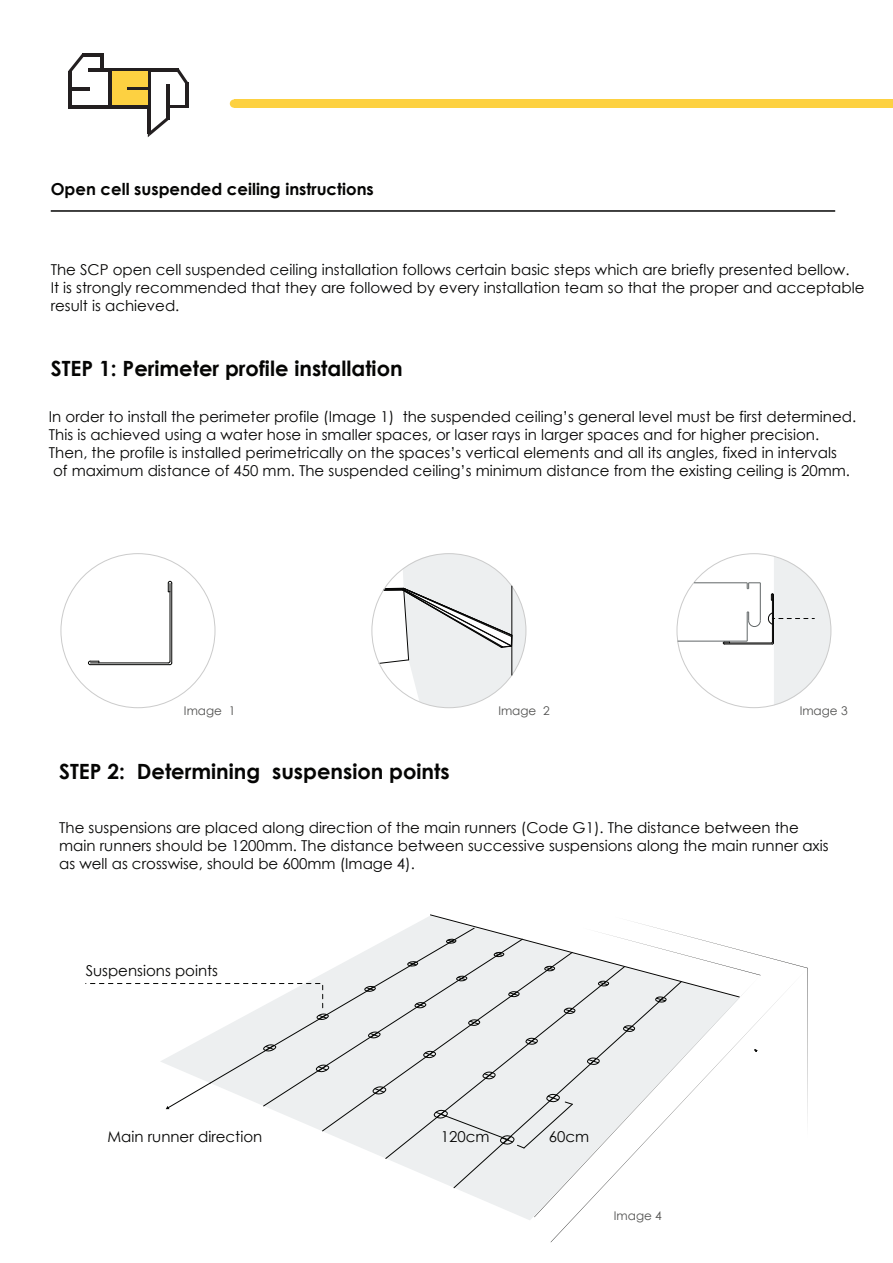
<style>
.page{position:relative;width:893px;height:1263px;background:#fff}
.page>*{position:absolute;margin:0;border:0;box-sizing:border-box;transform-origin:0 0}
.t1{font:700 21px "Century Gothic";color:#050504}
.t2{font:700 16.5px "Century Gothic";color:#050504}
.t3{font:15px/18px "Century Gothic";color:#050504}
.t4{font:12px "Century Gothic";color:#50504f}
</style>
<div class="page">
<hr style="left:724px;top:643px;width:47px;height:1px;background:#050504">
<hr style="left:724px;top:644px;width:48px;height:1px;background:#050504">
<svg style="left:723px;top:642px;width:7px;height:2px"></svg>
<svg style="left:768px;top:557px;width:63px;height:148px"></svg>
<svg style="left:379px;top:554px;width:147px;height:154px"></svg>
<hr style="left:512px;top:586px;width:1px;height:89px;background:#050504">
<hr style="left:90px;top:663px;width:78px;height:1px;background:#040503">
<hr style="left:90px;top:664px;width:80px;height:1px;background:#040503">
<hr style="left:170px;top:583px;width:1px;height:78px;background:#040503">
<svg style="left:88px;top:661px;width:12px;height:4px"></svg>
<svg style="left:168px;top:581px;width:4px;height:11px"></svg>
<svg style="left:168px;top:661px;width:4px;height:4px"></svg>
<hr style="left:171px;top:583px;width:1px;height:80px;background:#040503">
<svg style="left:400px;top:1164px;width:135px;height:56px"></svg>
<div style="left:453px;top:1164px;width:81px;height:24px;background:#edeff0"></div>
<hr style="left:51px;top:210px;width:784px;height:2px;background:#050504">
<svg style="left:551px;top:1164px;width:73px;height:78px"></svg>
<svg style="left:85px;top:914px;width:723px;height:250px"></svg>
<hr style="left:760px;top:583px;width:1px;height:38px;background:#626768">
<svg style="left:747px;top:612px;width:14px;height:29px"></svg>
<svg style="left:747px;top:582px;width:13px;height:7px"></svg>
<hr style="left:694px;top:582px;width:53px;height:1px;background:#626768">
<hr style="left:678px;top:641px;width:69px;height:1px;background:#626768">
<hr style="left:100px;top:53px;width:3px;height:15px;background:#231f20">
<hr style="left:82px;top:53px;width:18px;height:4px;background:#231f20">
<svg style="left:68px;top:54px;width:16px;height:19px"></svg>
<svg style="left:148px;top:118px;width:21px;height:19px"></svg>
<hr style="left:68px;top:71px;width:3px;height:37px;background:#231f20">
<hr style="left:71px;top:87px;width:19px;height:3px;background:#231f20">
<hr style="left:71px;top:105px;width:77px;height:3px;background:#231f20">
<hr style="left:88px;top:68px;width:91px;height:3px;background:#231f20">
<hr style="left:109px;top:71px;width:3px;height:34px;background:#231f20">
<hr style="left:126px;top:87px;width:22px;height:3px;background:#231f20">
<hr style="left:148px;top:71px;width:3px;height:63px;background:#231f20">
<hr style="left:166px;top:84px;width:3px;height:35px;background:#231f20">
<hr style="left:185px;top:82px;width:3px;height:26px;background:#231f20">
<svg style="left:176px;top:69px;width:12px;height:14px"></svg>
<hr style="left:169px;top:105px;width:16px;height:3px;background:#231f20">
<div style="left:112px;top:71px;width:36px;height:16px;background:#fdd141"></div>
<hr style="left:112px;top:87px;width:14px;height:3px;background:#fdd141">
<div style="left:112px;top:90px;width:36px;height:15px;background:#fdd141"></div>
<div style="left:234px;top:99px;width:658px;height:9px;background:#fdd141"></div>
<div style="left:230px;top:99px;width:8px;height:9px;background:#fdd141;border-radius:50%"></div>
<p class="t2" style="left:51px;top:182px;width:325px">Open cell suspended ceiling instructions</p>
<p class="t3" style="left:51px;top:262px;width:815px">The SCP open cell suspended ceiling installation follows certain basic steps which are briefly presented bellow.<br>It is strongly recommended that they are followed by every installation team so that the proper and acceptable result is achieved.</p>
<h1 class="t1" style="left:51px;top:360px;width:353px">STEP 1: Perimeter profile installation</h1>
<p class="t3" style="left:49px;top:409px;width:809px">In order to install the perimeter profile (Image 1) the suspended ceiling’s general level must be first determined.<br>This is achieved using a water hose in smaller spaces, or laser rays in larger spaces and for higher precision.<br>Then, the profile is installed perimetrically on the spaces’s vertical elements and all its angles, fixed in intervals<br>of maximum distance of 450 mm. The suspended ceiling’s minimum distance from the existing ceiling is 20mm.</p>
<p class="t4" style="left:184px;top:706px;width:53px">Image 1</p>
<p class="t4" style="left:498px;top:706px;width:53px">Image 2</p>
<p class="t4" style="left:800px;top:706px;width:50px">Image 3</p>
<h1 class="t1" style="left:59px;top:763px;width:392px">STEP 2: Determining suspension points</h1>
<p class="t3" style="left:59px;top:819px;width:771px">The suspensions are placed along direction of the main runners (Code G1). The distance between the main runners should be 1200mm. The distance between successive suspensions along the main runner axis as well as crosswise, should be 600mm (Image 4).</p>
<p class="t3" style="left:86px;top:963px;width:134px">Suspensions points</p>
<p class="t3" style="left:107px;top:1129px;width:156px">Main runner direction</p>
<p class="t3" style="left:441px;top:1129px;width:50px">120cm</p>
<p class="t3" style="left:549px;top:1129px;width:42px">60cm</p>
<p class="t4" style="left:614px;top:1211px;width:50px">Image 4</p>
</div>
